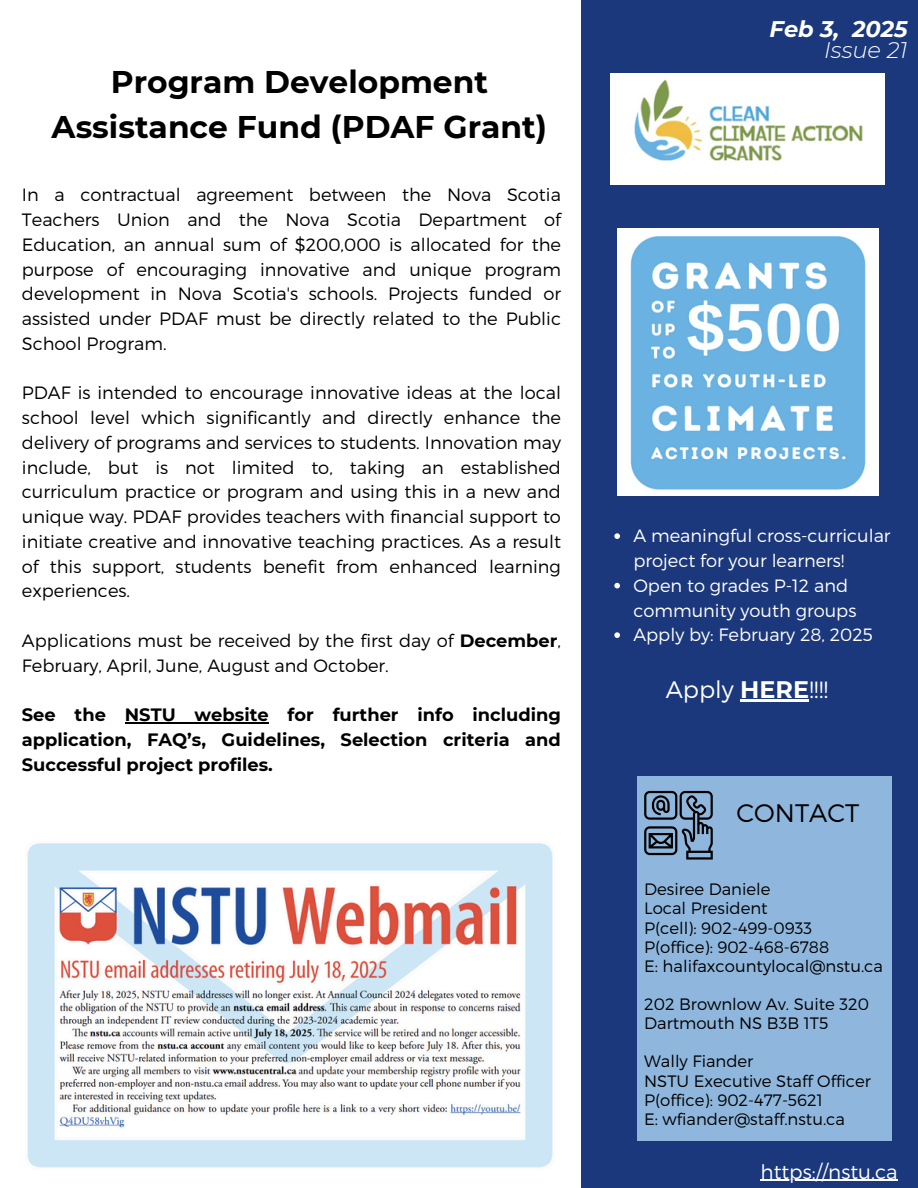
<style>
.page{position:relative;width:918px;height:1188px;background:#fff}
.page>*{position:absolute;margin:0;border:0;box-sizing:border-box;transform-origin:0 0}
.t1{font:700 31.35px/45px "Montserrat";color:#000;text-align:center}
.t2{font:300 25.35px "Montserrat";color:#000}
.t3{font:300 23.85px "Montserrat";color:#fffffe}
.t4{font:italic 700 22.5px "Montserrat";color:#fff}
.t5{font:italic 300 22.5px "Montserrat";color:#fff}
.t6{font:300 19.95px "Montserrat";color:#fff}
.t7{font:300 17.85px/24.8px "Montserrat";color:#000;text-align:justify}
.t8{font:700 17.85px/24.8px "Montserrat";color:#000;text-align:justify}
.t9{font:300 17.85px/24.8px "Montserrat";color:#fffffe}
.t10{font:300 16.5px/19.2px "Montserrat";color:#000}
.s1{font-weight:700}
</style>
<div class="page">
<div style="left:581px;top:0;width:337px;height:1188px;background:#1c387c"></div>
<img style="left:27px;top:843px;width:526px;height:325px">
<div style="left:637px;top:777px;width:254px;height:363px;background:#8fb7dd"></div>
<svg style="left:644px;top:791px;width:69px;height:69px"></svg>
<img style="left:611px;top:73px;width:273px;height:112px">
<img style="left:617px;top:229px;width:261px;height:266px">
<hr style="left:761px;top:1180px;width:137px;height:1px;background:#fff">
<hr style="left:125px;top:722px;width:144px;height:1px;background:#000">
<svg style="left:614px;top:533px;width:6px;height:6px"></svg>
<svg style="left:614px;top:583px;width:6px;height:5px"></svg>
<svg style="left:614px;top:632px;width:6px;height:6px"></svg>
<hr style="left:740px;top:700px;width:69px;height:2px;background:#fffffe">
<h5 class="t1" style="left:52px;top:60px;width:497px">Program Development<br>Assistance Fund (PDAF Grant)</h5>
<p class="t7" style="left:22px;top:182px;width:541px">In a contractual agreement between the Nova Scotia Teachers Union and the Nova Scotia Department of Education, an annual sum of $200,000 is allocated for the purpose of encouraging innovative and unique program development in Nova Scotia's schools. Projects funded or assisted under PDAF must be directly related to the Public School Program.</p>
<p class="t7" style="left:22px;top:380px;width:541px">PDAF is intended to encourage innovative ideas at the local school level which significantly and directly enhance the delivery of programs and services to students. Innovation may include, but is not limited to, taking an established curriculum practice or program and using this in a new and unique way. PDAF provides teachers with financial support to initiate creative and innovative teaching practices. As a result of this support, students benefit from enhanced learning experiences.</p>
<p class="t7" style="left:22px;top:627px;width:541px">Applications must be received by the first day of <span class="s1">December</span>,<br>February, April, June, August and October.</p>
<h4 class="t8" style="left:22px;top:702px;width:541px">See the NSTU website for further info including application, FAQ’s, Guidelines, Selection criteria and Successful project profiles.</h4>
<h1 class="t4" style="left:770px;top:15px;width:139px">Feb 3, 2025</h1>
<p class="t5" style="left:824px;top:37px;width:85px">Issue 21</p>
<p class="t9" style="left:633px;top:523px;width:259px">A meaningful cross-curricular project for your learners!</p>
<p class="t9" style="left:633px;top:572px;width:224px">Open to grades P-12 and community youth groups</p>
<p class="t9" style="left:633px;top:622px;width:241px">Apply by: February 28, 2025</p>
<p class="t3" style="left:666px;top:674px;width:164px">Apply <span class="s1">HERE</span>!!!!</p>
<p class="t2" style="left:737px;top:796px;width:124px">CONTACT</p>
<p class="t10" style="left:644px;top:879px;width:128px">Desiree Daniele</p>
<p class="t10" style="left:644px;top:898px;width:125px">Local President</p>
<p class="t10" style="left:644px;top:917px;width:169px">P(cell): 902-499-0933</p>
<p class="t10" style="left:644px;top:936px;width:187px">P(office): 902-468-6788</p>
<p class="t10" style="left:644px;top:956px;width:240px">E: halifaxcountylocal@nstu.ca</p>
<h3 class="t10" style="left:644px;top:994px;width:226px">202 Brownlow Av. Suite 320<br>Dartmouth NS B3B 1T5</h3>
<p class="t10" style="left:644px;top:1051px;width:111px">Wally Fiander</p>
<p class="t10" style="left:644px;top:1070px;width:228px">NSTU Executive Staff Officer</p>
<p class="t10" style="left:644px;top:1089px;width:180px">P(office): 902-477-5621</p>
<p class="t10" style="left:644px;top:1109px;width:202px">E: wfiander@staff.nstu.ca</p>
<p class="t6" style="left:761px;top:1159px;width:139px">https://nstu.ca</p>
</div>
